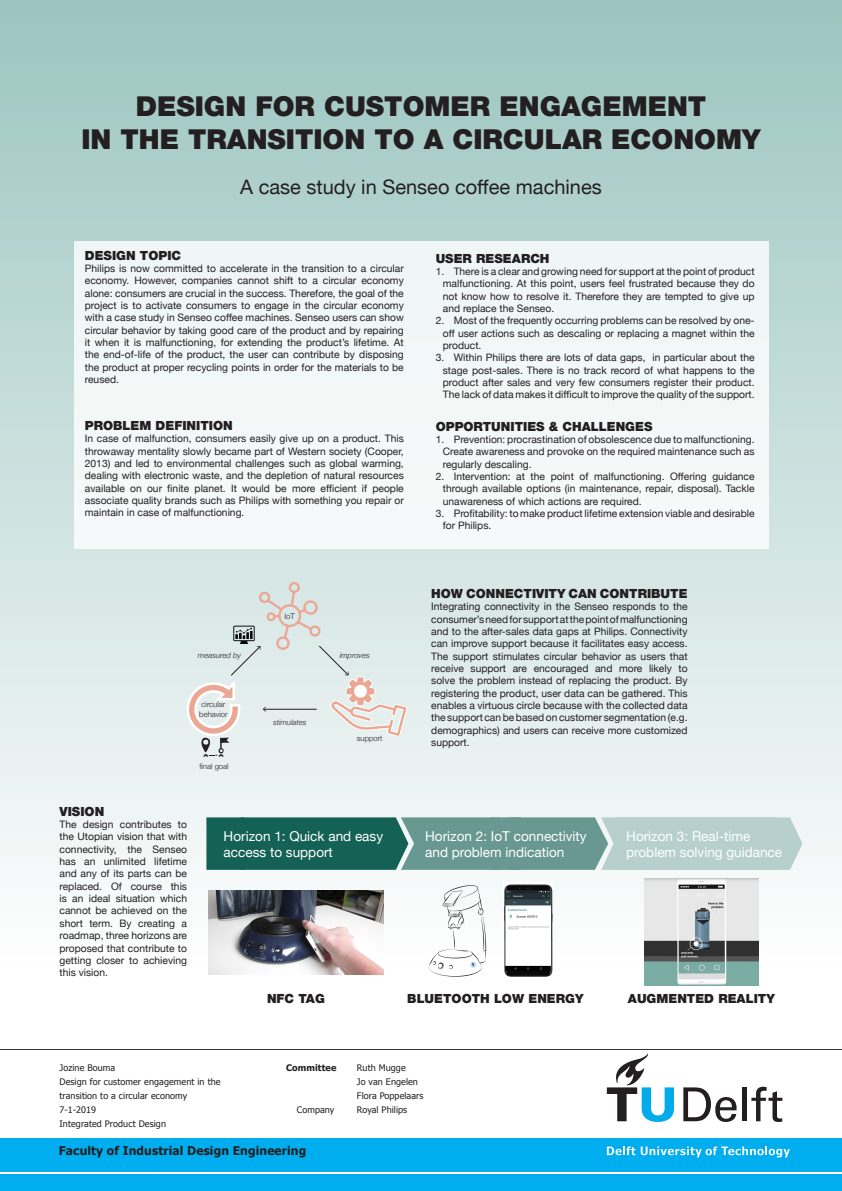
<style>
.page{position:relative;width:842px;height:1191px;background:#fff}
.page>*{position:absolute;margin:0;border:0;box-sizing:border-box;transform-origin:0 0}
.t1{font:900 27.5px "Helvetica Neue LT Std";color:#231f20}
.t2{font:20px "Helvetica Neue";color:#231f20}
.t3{font:13.55px/16.2px "Helvetica Neue";color:#fff}
.t4{font:900 12.65px "Helvetica Neue LT Std";color:#231f20}
.t5{font:700 12px "Tahoma";letter-spacing:.01em;color:#231f20}
.t6{font:10.3px/12.3px "Helvetica Neue";color:#231f20;text-align:justify}
.t7{font:9px/14.2px "Tahoma";letter-spacing:.01em;color:#231f20}
.t8{font:700 9px "Tahoma";letter-spacing:.01em;color:#231f20}
.t9{font:300 7.75px/9.3px "Helvetica Neue";color:#231f20}
.t10{font:italic 300 7.75px "Helvetica Neue";color:#231f20}
.t11{font:5.8px "Helvetica Neue";color:#231f20}
</style>
<div class="page">
<div style="left:0;top:1138px;width:92px;height:53px;background:#00aeef"></div>
<hr style="left:0;top:1049px;width:92px;height:1px;background:#231f20">
<hr style="left:0;top:1172px;width:92px;height:1px;background:#fff">
<div style="left:91px;top:1138px;width:751px;height:53px;background:#00aeef"></div>
<hr style="left:91px;top:1049px;width:751px;height:1px;background:#231f20">
<hr style="left:91px;top:1172px;width:751px;height:1px;background:#fff">
<svg style="left:683px;top:1087px;width:53px;height:35px"></svg>
<hr style="left:742px;top:1087px;width:4px;height:34px;background:#231f20">
<svg style="left:751px;top:1086px;width:31px;height:36px"></svg>
<svg style="left:607px;top:1053px;width:67px;height:69px"></svg>
<svg style="left:607px;top:1146px;width:183px;height:11px"></svg>
<div style="left:0;top:0;width:842px;height:1049px;background:linear-gradient(to bottom,#9cc5c1,#fff)"></div>
<div style="left:206px;top:817px;width:38px;height:53px;background:#146156"></div>
<div style="left:491px;top:817px;width:30px;height:53px;background:#689891"></div>
<svg style="left:241px;top:817px;width:258px;height:53px;background:#37786f"></svg>
<svg style="left:509px;top:817px;width:293px;height:53px;background:#a0c0bc"></svg>
<img style="left:503px;top:882px;width:50px;height:96px">
<svg style="left:429px;top:885px;width:57px;height:91px"></svg>
<img style="left:644px;top:878px;width:114px;height:107px">
<img style="left:208px;top:891px;width:176px;height:83px">
<svg style="left:184px;top:582px;width:223px;height:175px;background:#dfe6e3"></svg>
<div style="left:74px;top:241px;width:694px;height:307px;background:#f3f8f7"></div>
<p class="t1" style="left:136px;top:89px;width:572px">DESIGN FOR CUSTOMER ENGAGEMENT</p>
<p class="t1" style="left:81px;top:122px;width:680px">IN THE TRANSITION TO A CIRCULAR ECONOMY</p>
<p class="t2" style="left:240px;top:172px;width:363px">A case study in Senseo coffee machines</p>
<p class="t4" style="left:85px;top:248px;width:98px">DESIGN TOPIC</p>
<p class="t6" style="left:85px;top:263px;width:320px">Philips is now committed to accelerate in the transition to a circular economy. However, companies cannot shift to a circular economy alone: consumers are crucial in the success. Therefore, the goal of the project is to activate consumers to engage in the circular economy with a case study in Senseo coffee machines. Senseo users can show circular behavior by taking good care of the product and by repairing it when it is malfunctioning, for extending the product’s lifetime. At the end-of-life of the product, the user can contribute by disposing the product at proper recycling points in order for the materials to be reused.</p>
<p class="t4" style="left:85px;top:418px;width:149px">PROBLEM DEFINITION</p>
<p class="t6" style="left:85px;top:433px;width:320px">In case of malfunction, consumers easily give up on a product. This throwaway mentality slowly became part of Western society (Cooper, 2013) and led to environmental challenges such as global warming, dealing with electronic waste, and the depletion of natural resources available on our finite planet. It would be more efficient if people associate quality brands such as Philips with something you repair or maintain in case of malfunctioning.</p>
<p class="t10" style="left:198px;top:649px;width:45px">measured by</p>
<p class="t9" style="left:199px;top:699px;width:30px">circular behavior</p>
<p class="t9" style="left:199px;top:761px;width:31px">final goal</p>
<p class="t9" style="left:285px;top:610px;width:12px">IoT</p>
<p class="t10" style="left:273px;top:716px;width:35px">stimulates</p>
<p class="t10" style="left:340px;top:649px;width:32px">improves</p>
<p class="t9" style="left:357px;top:733px;width:27px">support</p>
<p class="t4" style="left:436px;top:251px;width:115px">USER RESEARCH</p>
<p class="t6" style="left:443px;top:266px;width:313px;text-indent:-7px">1. There is a clear and growing need for support at the point of product malfunctioning. At this point, users feel frustrated because they do not know how to resolve it. Therefore they are tempted to give up and replace the Senseo.</p>
<p class="t6" style="left:443px;top:315px;width:313px;text-indent:-7px">2. Most of the frequently occurring problems can be resolved by one&shy;off user actions such as descaling or replacing a magnet within the product.</p>
<p class="t6" style="left:443px;top:352px;width:313px;text-indent:-7px">3. Within Philips there are lots of data gaps, in particular about the stage post-sales. There is no track record of what happens to the product after sales and very few consumers register their product.<br>The lack of data makes it difficult to improve the quality of the support.</p>
<p class="t4" style="left:436px;top:418px;width:218px">OPPORTUNITIES &amp; CHALLENGES</p>
<p class="t6" style="left:443px;top:434px;width:313px;text-indent:-7px">1. Prevention: procrastination of obsolescence due to malfunctioning.<br>Create awareness and provoke on the required maintenance such as regularly descaling.</p>
<p class="t6" style="left:443px;top:471px;width:313px;text-indent:-7px">2. Intervention: at the point of malfunctioning. Offering guidance through available options (in maintenance, repair, disposal). Tackle unawareness of which actions are required.</p>
<p class="t6" style="left:443px;top:508px;width:313px;text-indent:-7px">3. Profitability: to make product lifetime extension viable and desirable for Philips.</p>
<p class="t4" style="left:431px;top:586px;width:258px">HOW CONNECTIVITY CAN CONTRIBUTE</p>
<p class="t6" style="left:431px;top:601px;width:258px">Integrating connectivity in the Senseo responds to the consumer’s need for support at the point of malfunctioning and to the after-sales data gaps at Philips. Connectivity can improve support because it facilitates easy access.<br>The support stimulates circular behavior as users that receive support are encouraged and more likely to solve the problem instead of replacing the product. By registering the product, user data can be gathered. This enables a virtuous circle because with the collected data the support can be based on customer segmentation (e.g. demographics) and users can receive more customized support.</p>
<p class="t4" style="left:60px;top:803px;width:46px">VISION</p>
<p class="t6" style="left:60px;top:819px;width:129px">The design contributes to the Utopian vision that with connectivity, the Senseo has an unlimited lifetime and any of its parts can be replaced. Of course this is an ideal situation which cannot be achieved on the short term. By creating a roadmap, three horizons are proposed that contribute to getting closer to achieving this vision.</p>
<p class="t3" style="left:224px;top:828px;width:161px">Horizon 1: Quick and easy access to support</p>
<p class="t3" style="left:425px;top:828px;width:163px">Horizon 2: IoT connectivity and problem indication</p>
<p class="t3" style="left:626px;top:828px;width:157px">Horizon 3: Real-time problem solving guidance</p>
<p class="t7" style="left:60px;top:1059px;width:57px">Jozine Bouma</p>
<p class="t7" style="left:60px;top:1074px;width:163px">Design for customer engagement in the transition to a circular economy</p>
<p class="t7" style="left:60px;top:1102px;width:38px">7-1-2019</p>
<p class="t7" style="left:60px;top:1116px;width:108px">Integrated Product Design</p>
<p class="t11" style="left:438px;top:991px;width:41px">Blinking button</p>
<p class="t11" style="left:503px;top:991px;width:53px">Phone sees Senseo</p>
<p class="t4" style="left:267px;top:991px;width:59px">NFC TAG</p>
<p class="t4" style="left:407px;top:991px;width:178px">BLUETOOTH LOW ENERGY</p>
<p class="t4" style="left:628px;top:991px;width:148px">AUGMENTED REALITY</p>
<p class="t8" style="left:286px;top:1061px;width:52px">Committee</p>
<p class="t7" style="left:357px;top:1059px;width:50px">Ruth Mugge</p>
<p class="t7" style="left:357px;top:1074px;width:63px">Jo van Engelen</p>
<p class="t7" style="left:357px;top:1088px;width:68px">Flora Poppelaars</p>
<p class="t7" style="left:297px;top:1102px;width:39px">Company</p>
<p class="t7" style="left:357px;top:1102px;width:52px">Royal Philips</p>
<p class="t5" style="left:59px;top:1142px;width:249px">Faculty of Industrial Design Engineering</p>
</div>
